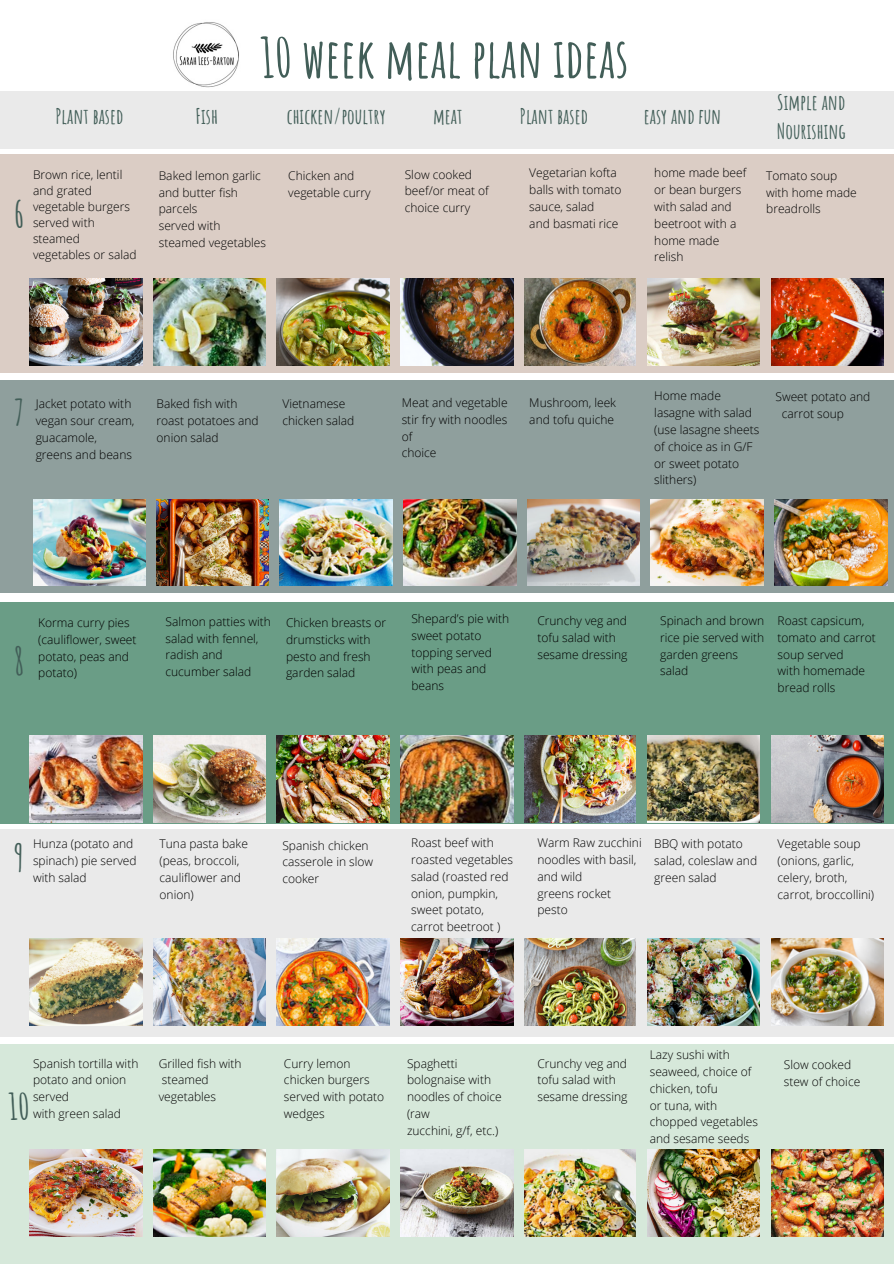
<style>
.page{position:relative;width:894px;height:1264px;background:#fff}
.page>*{position:absolute;margin:0;border:0;box-sizing:border-box;transform-origin:0 0}
.t1{font:700 54px "Amatic SC";color:#425e58}
.t2{font:700 36px "Amatic SC";color:#425e58}
.t3{font:700 21px/29.2px "Amatic SC";color:#425e58}
.t4{font:300 12px/16.8px "Open Sans";color:#000}
</style>
<div class="page">
<div style="left:0;top:155px;width:893px;height:218px;background:#dbcdc5"></div>
<div style="left:0;top:91px;width:893px;height:57px;background:#eaeaea"></div>
<div style="left:0;top:1043px;width:893px;height:220px;background:#d6e8da"></div>
<div style="left:0;top:602px;width:893px;height:221px;background:#6a9d86"></div>
<div style="left:0;top:380px;width:893px;height:213px;background:#8f9f9d"></div>
<div style="left:0;top:828px;width:893px;height:208px;background:#eaeaea"></div>
<img style="left:30px;top:278px;width:112px;height:87px">
<img style="left:153px;top:278px;width:112px;height:87px">
<img style="left:276px;top:278px;width:113px;height:87px">
<img style="left:400px;top:278px;width:113px;height:87px">
<img style="left:524px;top:278px;width:111px;height:87px">
<img style="left:647px;top:278px;width:112px;height:87px">
<img style="left:771px;top:278px;width:112px;height:87px">
<img style="left:33px;top:499px;width:113px;height:87px">
<img style="left:157px;top:499px;width:111px;height:87px">
<img style="left:280px;top:499px;width:112px;height:87px">
<img style="left:403px;top:499px;width:113px;height:87px">
<img style="left:527px;top:499px;width:112px;height:87px">
<img style="left:650px;top:499px;width:113px;height:87px">
<img style="left:774px;top:499px;width:112px;height:87px">
<img style="left:30px;top:735px;width:112px;height:87px">
<img style="left:153px;top:735px;width:112px;height:87px">
<img style="left:276px;top:735px;width:113px;height:87px">
<img style="left:400px;top:735px;width:113px;height:87px">
<img style="left:524px;top:735px;width:111px;height:87px">
<img style="left:647px;top:735px;width:112px;height:87px">
<img style="left:771px;top:735px;width:112px;height:87px">
<img style="left:30px;top:938px;width:112px;height:87px">
<img style="left:153px;top:938px;width:112px;height:87px">
<img style="left:276px;top:938px;width:113px;height:87px">
<img style="left:400px;top:938px;width:113px;height:87px">
<img style="left:524px;top:938px;width:111px;height:87px">
<img style="left:647px;top:938px;width:112px;height:87px">
<img style="left:771px;top:938px;width:112px;height:87px">
<img style="left:30px;top:1149px;width:112px;height:87px">
<img style="left:153px;top:1149px;width:112px;height:87px">
<img style="left:276px;top:1149px;width:113px;height:87px">
<img style="left:400px;top:1149px;width:113px;height:87px">
<img style="left:524px;top:1149px;width:111px;height:87px">
<img style="left:647px;top:1149px;width:112px;height:87px">
<img style="left:771px;top:1149px;width:112px;height:87px">
<img style="left:173px;top:22px;width:66px;height:66px">
<h1 class="t1" style="left:260px;top:23px;width:370px">10 week meal plan ideas</h1>
<h3 class="t3" style="left:55px;top:102px;width:69px">Plant based</h3>
<h3 class="t3" style="left:195px;top:102px;width:24px">Fish</h3>
<h3 class="t3" style="left:287px;top:102px;width:100px">chicken/poultry</h3>
<h3 class="t3" style="left:433px;top:102px;width:31px">meat</h3>
<h3 class="t3" style="left:520px;top:102px;width:69px">Plant based</h3>
<h3 class="t3" style="left:643px;top:102px;width:79px">easy and fun</h3>
<h3 class="t3" style="left:776px;top:87px;width:70px">Simple and<br>Nourishing</h3>
<h2 class="t2" style="left:14px;top:191px;width:12px">6</h2>
<p class="t4" style="left:33px;top:166px;width:105px;line-height:16px">Brown rice, lentil and grated vegetable burgers served with steamed vegetables or salad</p>
<p class="t4" style="left:159px;top:167px;width:109px">Baked lemon garlic and butter fish parcels<br>served with steamed vegetables</p>
<p class="t4" style="left:288px;top:167px;width:84px">Chicken and vegetable curry</p>
<p class="t4" style="left:404px;top:165px;width:85px">Slow cooked beef/or meat of choice curry</p>
<p class="t4" style="left:529px;top:164px;width:94px">Vegetarian kofta balls with tomato sauce, salad<br>and basmati rice</p>
<p class="t4" style="left:654px;top:164px;width:93px">home made beef or bean burgers with salad and beetroot with a home made relish</p>
<p class="t4" style="left:766px;top:167px;width:92px">Tomato soup with home made breadrolls</p>
<h2 class="t2" style="left:14px;top:390px;width:12px">7</h2>
<p class="t4" style="left:36px;top:395px;width:100px">Jacket potato with vegan sour cream, guacamole, greens and beans</p>
<p class="t4" style="left:156px;top:395px;width:104px">Baked fish with roast potatoes and onion salad</p>
<p class="t4" style="left:282px;top:395px;width:73px">Vietnamese chicken salad</p>
<p class="t4" style="left:401px;top:394px;width:107px">Meat and vegetable stir fry with noodles of<br>choice</p>
<p class="t4" style="left:529px;top:394px;width:88px">Mushroom, leek and tofu quiche</p>
<p class="t4" style="left:654px;top:387px;width:106px">Home made lasagne with salad (use lasagne sheets of choice as in G/F or sweet potato slithers)</p>
<p class="t4" style="left:781px;top:388px;width:90px;text-indent:-6px">Sweet potato and carrot soup</p>
<h2 class="t2" style="left:13px;top:637px;width:13px">8</h2>
<p class="t4" style="left:38px;top:614px;width:100px">Korma curry pies (cauliflower, sweet potato, peas and potato)</p>
<p class="t4" style="left:165px;top:612px;width:107px">Salmon patties with salad with fennel, radish and cucumber salad</p>
<p class="t4" style="left:411px;top:610px;width:99px">Shepard’s pie with sweet potato topping served with peas and beans</p>
<p class="t4" style="left:537px;top:612px;width:91px">Crunchy veg and tofu salad with sesame dressing</p>
<p class="t4" style="left:660px;top:612px;width:105px">Spinach and brown rice pie served with garden greens salad</p>
<p class="t4" style="left:777px;top:612px;width:100px">Roast capsicum, tomato and carrot soup served<br>with homemade bread rolls</p>
<p class="t4" style="left:286px;top:614px;width:102px">Chicken breasts or drumsticks with pesto and fresh garden salad</p>
<h2 class="t2" style="left:14px;top:835px;width:12px">9</h2>
<p class="t4" style="left:33px;top:835px;width:105px">Hunza (potato and spinach) pie served with salad</p>
<p class="t4" style="left:159px;top:835px;width:90px">Tuna pasta bake (peas, broccoli, cauliflower and onion)</p>
<p class="t4" style="left:282px;top:836px;width:92px">Spanish chicken casserole in slow cooker</p>
<p class="t4" style="left:411px;top:834px;width:103px">Roast beef with roasted vegetables salad (roasted red onion, pumpkin, sweet potato, carrot beetroot )</p>
<p class="t4" style="left:537px;top:834px;width:106px">Warm Raw zucchini noodles with basil, and wild<br>greens rocket pesto</p>
<p class="t4" style="left:654px;top:835px;width:104px">BBQ with potato salad, coleslaw and green salad</p>
<p class="t4" style="left:777px;top:835px;width:98px">Vegetable soup (onions, garlic, celery, broth, carrot, broccollini)</p>
<p class="t4" style="left:33px;top:1054px;width:107px">Spanish tortilla with potato and onion served<br>with green salad</p>
<p class="t4" style="left:159px;top:1054px;width:84px">Grilled fish with steamed vegetables</p>
<p class="t4" style="left:284px;top:1054px;width:102px">Curry lemon chicken burgers served with potato wedges</p>
<p class="t4" style="left:407px;top:1054px;width:96px">Spaghetti bolognaise with noodles of choice (raw<br>zucchini, g/f, etc.)</p>
<p class="t4" style="left:537px;top:1054px;width:91px">Crunchy veg and tofu salad with sesame dressing</p>
<p class="t4" style="left:649px;top:1046px;width:110px">Lazy sushi with seaweed, choice of chicken, tofu<br>or tuna, with chopped vegetables and sesame seeds</p>
<p class="t4" style="left:783px;top:1055px;width:78px">Slow cooked stew of choice</p>
<h2 class="t2" style="left:9px;top:1083px;width:23px">10</h2>
</div>
